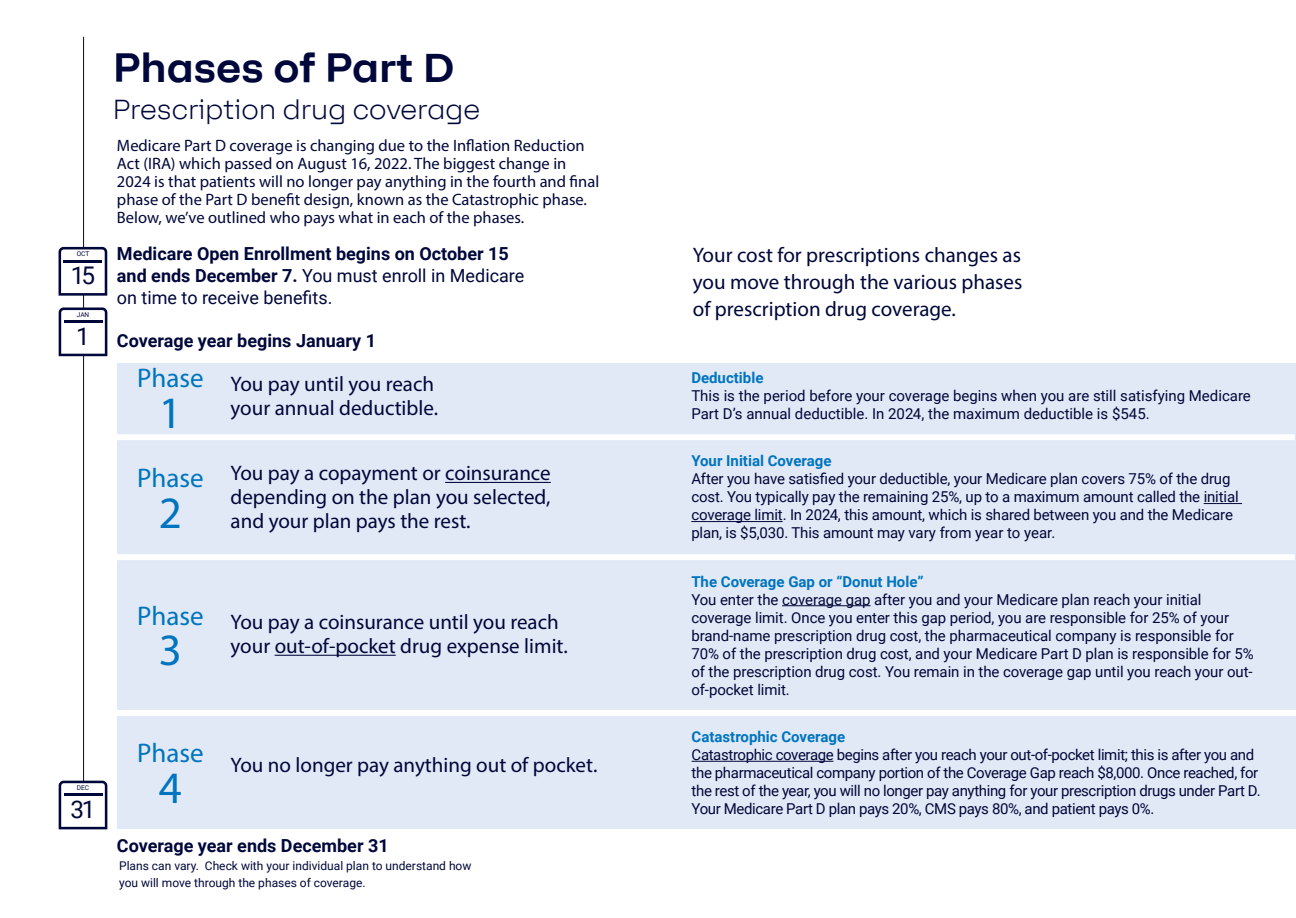
<style>
.page{position:relative;width:1296px;height:918px;background:#fff}
.page>*{position:absolute;margin:0;border:0;box-sizing:border-box;transform-origin:0 0}
.t1{font:700 45px "F37 Lineca";letter-spacing:-.01em;color:#00073a}
.t2{font:45px "Myriad Pro";color:#0074be}
.t3{font:300 30px "F37 Lineca";letter-spacing:-.01em;color:#00073a}
.t4{font:27px "Myriad Pro";color:#0074be}
.t5{font:24.3px "Roboto";color:#00073a}
.t6{font:21px/24px "Myriad Pro";color:#00073a;text-align:justify}
.t7{font:700 18px/21.6px "Roboto";color:#00073a}
.t8{font:16.5px/18px "Myriad Pro";color:#00073a}
.t9{font:15px/18px "Roboto";letter-spacing:-.01em;color:#00073a}
.t10{font:700 15px "Roboto";color:#0074be}
.t11{font:12px/16.5px "Roboto";color:#00073a}
.t12{font:6.6px "Roboto";color:#00073a}
.s1{font-weight:400}
</style>
<div class="page">
<hr style="left:83px;top:37px;width:1px;height:769px;background:#00073a">
<svg style="left:59px;top:308px;width:48px;height:48px"></svg>
<hr style="left:64px;top:320px;width:38px;height:3px;background:#00073a">
<div style="left:117px;top:363px;width:1179px;height:466px;background:#e1e9f6"></div>
<div style="left:93px;top:554px;width:1202px;height:6px;background:#fff"></div>
<div style="left:102px;top:710px;width:1194px;height:6px;background:#fff"></div>
<div style="left:93px;top:434px;width:1202px;height:6px;background:#fff"></div>
<svg style="left:59px;top:247px;width:48px;height:49px"></svg>
<hr style="left:64px;top:260px;width:38px;height:2px;background:#00073a">
<svg style="left:59px;top:781px;width:48px;height:48px"></svg>
<hr style="left:64px;top:794px;width:38px;height:2px;background:#00073a">
<hr style="left:445px;top:482px;width:106px;height:1px;background:#00073a">
<hr style="left:275px;top:655px;width:121px;height:1px;background:#00073a">
<hr style="left:782px;top:605px;width:89px;height:1px;background:#00073a">
<hr style="left:1204px;top:503px;width:38px;height:1px;background:#00073a">
<hr style="left:691px;top:521px;width:92px;height:1px;background:#00073a">
<hr style="left:692px;top:761px;width:141px;height:1px;background:#00073a">
<p class="t12" style="left:77px;top:250px;width:14px">OCT</p>
<h3 class="t5" style="left:71px;top:259px;width:26px">15</h3>
<p class="t12" style="left:77px;top:310px;width:14px">JAN</p>
<h3 class="t5" style="left:76px;top:319px;width:15px">1</h3>
<h1 class="t1" style="left:112px;top:33px;width:344px">Phases of Part D</h1>
<h2 class="t3" style="left:112px;top:88px;width:370px">Prescription drug coverage</h2>
<p class="t8" style="left:117px;top:137px;width:484px">Medicare Part D coverage is changing due to the Inflation Reduction Act (IRA) which passed on August 16, 2022. The biggest change in 2024 is that patients will no longer pay anything in the fourth and final phase of the Part D benefit design, known as the Catastrophic phase.<br>Below, we’ve outlined who pays what in each of the phases.</p>
<p class="t7" style="left:117px;top:243px;width:409px">Medicare Open Enrollment begins on October 15 and ends December 7. <span class="s1">You must enroll in Medicare on time to receive benefits.</span></p>
<p class="t7" style="left:117px;top:329px;width:261px">Coverage year begins January 1</p>
<h3 class="t4" style="left:137px;top:362px;width:68px">Phase</h3>
<h1 class="t2" style="left:159px;top:385px;width:25px">1</h1>
<h3 class="t4" style="left:137px;top:461px;width:68px">Phase</h3>
<h1 class="t2" style="left:159px;top:485px;width:25px">2</h1>
<h3 class="t6" style="left:231px;top:372px;width:209px">You pay until you reach your annual deductible.</h3>
<h3 class="t6" style="left:231px;top:461px;width:322px">You pay a copayment or coinsurance depending on the plan you selected, and your plan pays the rest.</h3>
<h3 class="t4" style="left:137px;top:599px;width:68px">Phase</h3>
<h1 class="t2" style="left:159px;top:623px;width:25px">3</h1>
<h3 class="t6" style="left:231px;top:610px;width:339px">You pay a coinsurance until you reach your out-of-pocket drug expense limit.</h3>
<p class="t12" style="left:77px;top:783px;width:14px">DEC</p>
<h3 class="t5" style="left:71px;top:792px;width:26px">31</h3>
<h3 class="t4" style="left:137px;top:736px;width:68px">Phase</h3>
<h1 class="t2" style="left:159px;top:760px;width:25px">4</h1>
<h3 class="t6" style="left:231px;top:753px;width:368px">You no longer pay anything out of pocket.</h3>
<p class="t7" style="left:117px;top:834px;width:273px">Coverage year ends December 31</p>
<p class="t11" style="left:119px;top:857px;width:354px">Plans can vary. Check with your individual plan to understand how you will move through the phases of coverage.</p>
<h3 class="t6" style="left:693px;top:241px;width:331px;line-height:27px">Your cost for prescriptions changes as you move through the various phases of prescription drug coverage.</h3>
<p class="t10" style="left:691px;top:367px;width:74px">Deductible</p>
<p class="t9" style="left:691px;top:386px;width:561px">This is the period before your coverage begins when you are still satisfying Medicare<br>Part D’s annual deductible. In 2024, the maximum deductible is $545.</p>
<p class="t10" style="left:691px;top:451px;width:142px">Your Initial Coverage</p>
<p class="t9" style="left:691px;top:470px;width:549px">After you have satisfied your deductible, your Medicare plan covers 75% of the drug cost. You typically pay the remaining 25%, up to a maximum amount called the initial coverage limit. In 2024, this amount, which is shared between you and the Medicare plan, is $5,030. This amount may vary from year to year.</p>
<p class="t10" style="left:691px;top:571px;width:234px">The Coverage Gap or “Donut Hole”</p>
<p class="t9" style="left:691px;top:590px;width:564px">You enter the coverage gap after you and your Medicare plan reach your initial coverage limit. Once you enter this gap period, you are responsible for 25% of your brand-name prescription drug cost, the pharmaceutical company is responsible for 70% of the prescription drug cost, and your Medicare Part D plan is responsible for 5% of the prescription drug cost. You remain in the coverage gap until you reach your out&shy;of-pocket limit.</p>
<p class="t10" style="left:692px;top:726px;width:155px">Catastrophic Coverage</p>
<p class="t9" style="left:692px;top:745px;width:571px">Catastrophic coverage begins after you reach your out-of-pocket limit; this is after you and the pharmaceutical company portion of the Coverage Gap reach $8,000. Once reached, for the rest of the year, you will no longer pay anything for your prescription drugs under Part D.<br>Your Medicare Part D plan pays 20%, CMS pays 80%, and patient pays 0%.</p>
</div>
